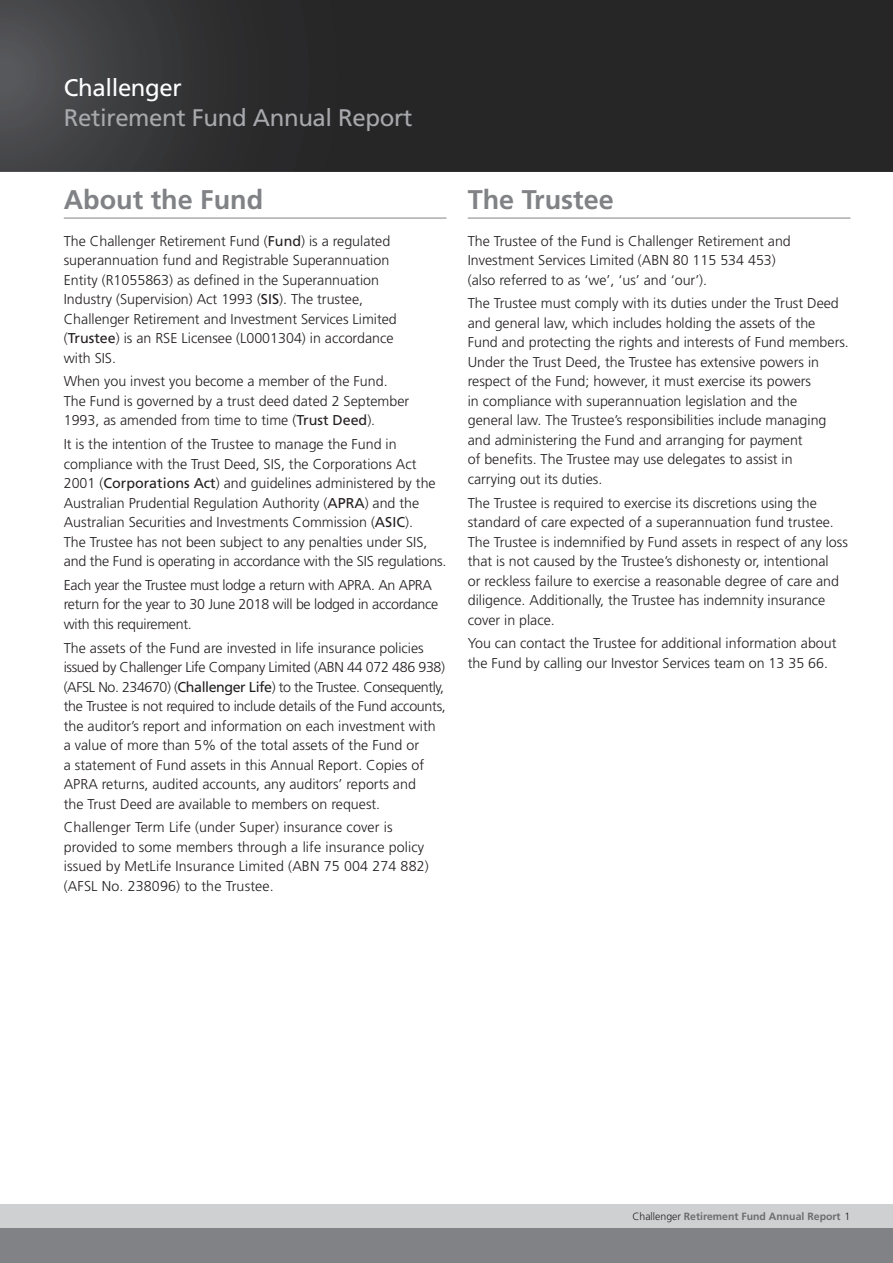
<style>
.page{position:relative;width:893px;height:1263px;background:#fff}
.page>*{position:absolute;margin:0;border:0;box-sizing:border-box;transform-origin:0 0}
.t1{font:700 27px "Frutiger";color:#808285}
.t2{font:24px "Frutiger";letter-spacing:-.015em;color:#a8a9ad}
.t3{font:24px "Frutiger";letter-spacing:-.015em;color:#fff}
.t4{font:300 14.25px/19.5px "Frutiger";color:#231f20}
.t5{font:300 14.25px/19.5px "Frutiger";letter-spacing:-.02em;color:#231f20}
.t6{font:700 10.5px "Frutiger";color:#6c6d70}
.s1{font-weight:400}
.s2{font-weight:300;color:#231f20}
</style>
<div class="page">
<svg style="left:0;top:0;width:893px;height:171px;background:#2d2d2e"></svg>
<div style="left:0;top:1204px;width:893px;height:59px;background:#cfd0d2"></div>
<div style="left:0;top:1228px;width:893px;height:35px;background:#808285"></div>
<hr style="left:64px;top:218px;width:382px;height:1px;background:#808285">
<hr style="left:468px;top:218px;width:382px;height:1px;background:#808285">
<h2 class="t3" style="left:64px;top:74px;width:120px">Challenger</h2>
<h2 class="t2" style="left:64px;top:104px;width:350px">Retirement Fund Annual Report</h2>
<h1 class="t1" style="left:64px;top:184px;width:201px">About the Fund</h1>
<p class="t4" style="left:64px;top:231px;width:335px">The Challenger Retirement Fund (<span class="s1">Fund</span>) is a regulated superannuation fund and Registrable Superannuation Entity (R1055863) as defined in the Superannuation Industry (Supervision) Act 1993 (<span class="s1">SIS</span>). The trustee, Challenger Retirement and Investment Services Limited (<span class="s1">Trustee</span>) is an RSE Licensee (L0001304) in accordance with SIS.</p>
<p class="t4" style="left:64px;top:372px;width:347px">When you invest you become a member of the Fund.<br>The Fund is governed by a trust deed dated 2 September<br>1993, as amended from time to time (<span class="s1">Trust Deed</span>).</p>
<p class="t4" style="left:64px;top:434px;width:384px">It is the intention of the Trustee to manage the Fund in compliance with the Trust Deed, SIS, the Corporations Act 2001 (<span class="s1">Corporations Act</span>) and guidelines administered by the Australian Prudential Regulation Authority (<span class="s1">APRA</span>) and the Australian Securities and Investments Commission (<span class="s1">ASIC</span>).<br>The Trustee has not been subject to any penalties under SIS, and the Fund is operating in accordance with the SIS regulations.</p>
<p class="t5" style="left:64px;top:575px;width:376px">Each year the Trustee must lodge a return with APRA. An APRA return for the year to 30 June 2018 will be lodged in accordance with this requirement.</p>
<p class="t4" style="left:64px;top:638px;width:384px">The assets of the Fund are invested in life insurance policies issued by Challenger Life Company Limited (ABN 44 072 486 938) (AFSL No. 234670) (<span class="s1">Challenger Life</span>) to the Trustee. Consequently, the Trustee is not required to include details of the Fund accounts, the auditor’s report and information on each investment with a value of more than 5% of the total assets of the Fund or<br>a statement of Fund assets in this Annual Report. Copies of APRA returns, audited accounts, any auditors’ reports and<br>the Trust Deed are available to members on request.</p>
<p class="t4" style="left:64px;top:818px;width:366px">Challenger Term Life (under Super) insurance cover is provided to some members through a life insurance policy issued by MetLife Insurance Limited (ABN 75 004 274 882) (AFSL No. 238096) to the Trustee.</p>
<h1 class="t1" style="left:468px;top:184px;width:148px">The Trustee</h1>
<p class="t4" style="left:468px;top:231px;width:325px">The Trustee of the Fund is Challenger Retirement and<br>Investment Services Limited (ABN 80 115 534 453) (also referred to as ‘we’, ‘us’ and ‘our’).</p>
<p class="t4" style="left:468px;top:294px;width:383px">The Trustee must comply with its duties under the Trust Deed and general law, which includes holding the assets of the Fund and protecting the rights and interests of Fund members.<br>Under the Trust Deed, the Trustee has extensive powers in respect of the Fund; however, it must exercise its powers<br>in compliance with superannuation legislation and the<br>general law. The Trustee’s responsibilities include managing and administering the Fund and arranging for payment<br>of benefits. The Trustee may use delegates to assist in<br>carrying out its duties.</p>
<p class="t4" style="left:468px;top:493px;width:382px">The Trustee is required to exercise its discretions using the standard of care expected of a superannuation fund trustee.<br>The Trustee is indemnified by Fund assets in respect of any loss that is not caused by the Trustee’s dishonesty or, intentional<br>or reckless failure to exercise a reasonable degree of care and diligence. Additionally, the Trustee has indemnity insurance cover in place.</p>
<p class="t4" style="left:468px;top:634px;width:370px">You can contact the Trustee for additional information about the Fund by calling our Investor Services team on 13 35 66.</p>
<p class="t6" style="left:632px;top:1210px;width:219px"><span class="s2">Challenger</span> Retirement Fund Annual Report <span class="s2">1</span></p>
</div>
